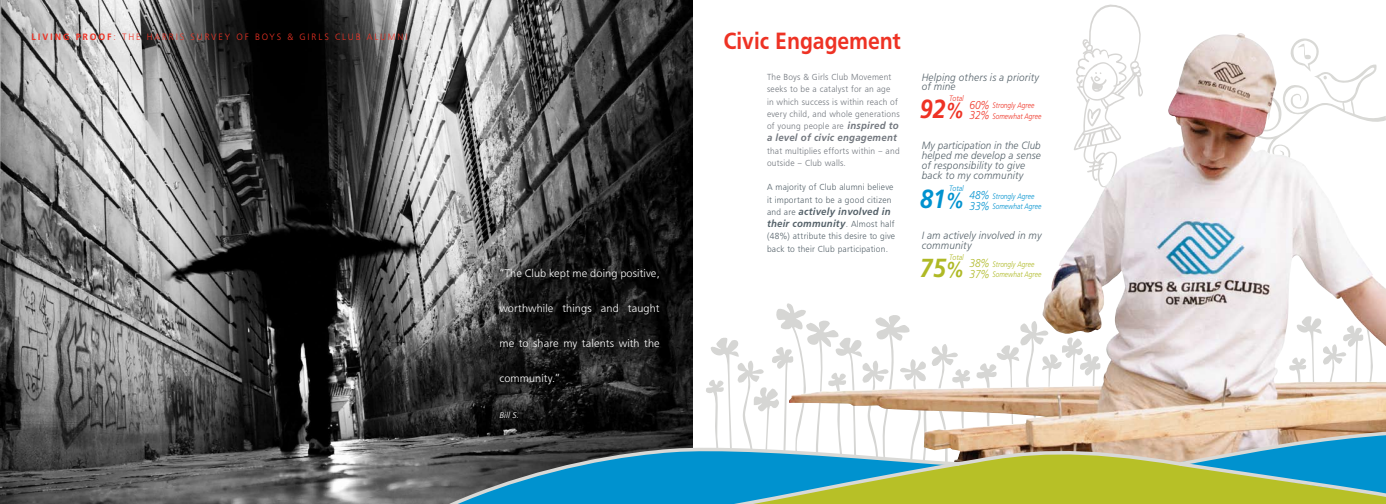
<style>
.page{position:relative;width:1386px;height:504px;background:#fff}
.page>*{position:absolute;margin:0;border:0;box-sizing:border-box;transform-origin:0 0}
.t1{font:27.47px "Frugal Sans Bold Italic DTC";color:#afb925;scale:.88 1}
.t2{font:24.5px "Frugal Sans Bold DTC";color:#ee3224;scale:.9 1}
.t3{font:11.9px "Frugal Sans Light Italic DTC";color:#ee3224;scale:.88 1}
.t4{font:11.9px "Frugal Sans Light Italic DTC";color:#afb925;scale:.88 1}
.t5{font:11.38px "Frugal Sans Light DTC";letter-spacing:.01em;color:#fff}
.t6{font:11.03px/10.1px "Frugal Sans Light Italic DTC";letter-spacing:.02em;color:#536068;scale:.92 1}
.t7{font:11.03px/9.6px "Frugal Sans Light Italic DTC";letter-spacing:.02em;color:#536068;scale:.94 1}
.t8{font:10.5px/12.2px "Frugal Sans Bold Italic DTC";letter-spacing:.025em;color:#536068;scale:.95 1}
.t9{font:10.5px "Frugal Sans Bold Italic DTC";letter-spacing:.025em;color:#70757c;scale:.95 1}
.t10{font:9.62px "Frugal Sans Light DTC";letter-spacing:.2em;color:#ee3224;scale:.95 1}
.t11{font:9.19px/12.2px "Frugal Sans Light DTC";letter-spacing:.025em;color:#70757c;scale:.95 1}
.t12{font:9.19px/12.2px "Frugal Sans Light DTC";letter-spacing:.025em;color:#536068;scale:.95 1}
.t13{font:8.75px "Frugal Sans Light Italic DTC";color:#fff}
.t14{font:8.31px/10.3px "Frugal Sans Light Italic DTC";letter-spacing:-.01em;color:#0092cf;scale:.82 1}
.t15{font:8.31px/10.3px "Frugal Sans Light Italic DTC";letter-spacing:-.01em;color:#ee3224;scale:.82 1}
.t16{font:8.31px/10.3px "Frugal Sans Light Italic DTC";letter-spacing:-.01em;color:#afb925;scale:.82 1}
.t17{font:8.22px "Frugal Sans Light Italic DTC";letter-spacing:-.01em;color:#ee3224;scale:.88 1}
.t18{font:8.22px "Frugal Sans Light Italic DTC";letter-spacing:-.01em;color:#0092cf;scale:.88 1}
.t19{font:8.22px "Frugal Sans Light Italic DTC";letter-spacing:-.01em;color:#afb925;scale:.88 1}
.s1{font-family:"Frugal Sans Bold DTC"}
.s2{font-family:"Frugal Sans Bold Italic DTC";font-size:10.5px}
.s3{font-family:"Frugal Sans Light DTC";font-size:9.19px}
.s4{font-size:11.9px}
.s5{font-family:"Frugal Sans Bold Italic DTC";font-size:27.47px}
.s6{font-family:"Frugal Sans Bold Italic DTC";font-size:21.96px}
.s7{font-size:21.96px}
</style>
<div class="page">
<img style="left:0;top:0;width:693px;height:504px">
<svg style="left:1089px;top:4px;width:52px;height:30px"></svg>
<img style="left:1044px;top:34px;width:342px;height:399px">
<svg style="left:1175px;top:283px;width:211px;height:163px"></svg>
<svg style="left:1102px;top:446px;width:284px;height:58px"></svg>
<svg style="left:432px;top:303px;width:670px;height:201px"></svg>
<p class="t10" style="left:32px;top:31px;width:397px"><span class="s1">LIVING PROOF</span>: THE HARRIS SURVEY OF BOYS &amp; GIRLS CLUB ALUMNI</p>
<p class="t5" style="left:499px;top:267px;width:162px">“The Club kept me doing positive,</p>
<p class="t5" style="left:499px;top:302px;width:162px">worthwhile things and taught</p>
<p class="t5" style="left:499px;top:337px;width:162px">me to share my talents with the</p>
<p class="t5" style="left:499px;top:372px;width:62px">community.”</p>
<p class="t13" style="left:499px;top:411px;width:21px">Bill S.</p>
<h2 class="t2" style="left:724px;top:27px;width:199px">Civic Engagement</h2>
<p class="t11" style="left:767px;top:71px;width:141px">The Boys &amp; Girls Club Movement seeks to be a catalyst for an age<br>in which success is within reach of every child, and whole generations of young people are <span class="s2">inspired to</span></p>
<p class="t9" style="left:767px;top:132px;width:138px">a level of civic engagement</p>
<p class="t11" style="left:767px;top:144px;width:141px">that multiplies efforts within – and outside – Club walls.</p>
<p class="t12" style="left:767px;top:181px;width:135px">A majority of Club alumni believe it important to be a good citizen</p>
<p class="t8" style="left:767px;top:205px;width:136px"><span class="s3">and are</span> actively involved in their community<span class="s3">. Almost half</span></p>
<p class="t12" style="left:767px;top:230px;width:136px">(48%) attribute this desire to give back to their Club participation.</p>
<p class="t7" style="left:922px;top:72px;width:126px">Helping others is a priority of mine</p>
<p class="t17" style="left:949px;top:94px;width:18px">Total</p>
<p class="t15" style="left:970px;top:100px;width:89px;text-indent:23px">Strongly Agree<br><span class="s4">32%</span> Somewhat Agree</p>
<p class="t3" style="left:920px;top:98px;width:81px"><span class="s5">92</span><span class="s6">%</span> 60%</p>
<p class="t6" style="left:922px;top:140px;width:131px">My participation in the Club helped me develop a sense of responsibility to give back to my community</p>
<p class="t14" style="left:920px;top:191px;width:150px;text-indent:50px"><span class="s4">48%</span> Strongly Agree<br><span class="s5">81</span><span class="s6">%</span> <span class="s4">33%</span> Somewhat Agree</p>
<p class="t18" style="left:949px;top:184px;width:18px">Total</p>
<p class="t7" style="left:922px;top:230px;width:129px">I am actively involved in my community</p>
<p class="t4" style="left:970px;top:267px;width:24px">37%</p>
<p class="t16" style="left:993px;top:259px;width:61px">Strongly Agree<br>Somewhat Agree</p>
<p class="t19" style="left:949px;top:252px;width:18px">Total</p>
<h1 class="t1" style="left:920px;top:252px;width:52px">75<span class="s7">%</span></h1>
<p class="t4" style="left:970px;top:257px;width:24px">38%</p>
</div>
